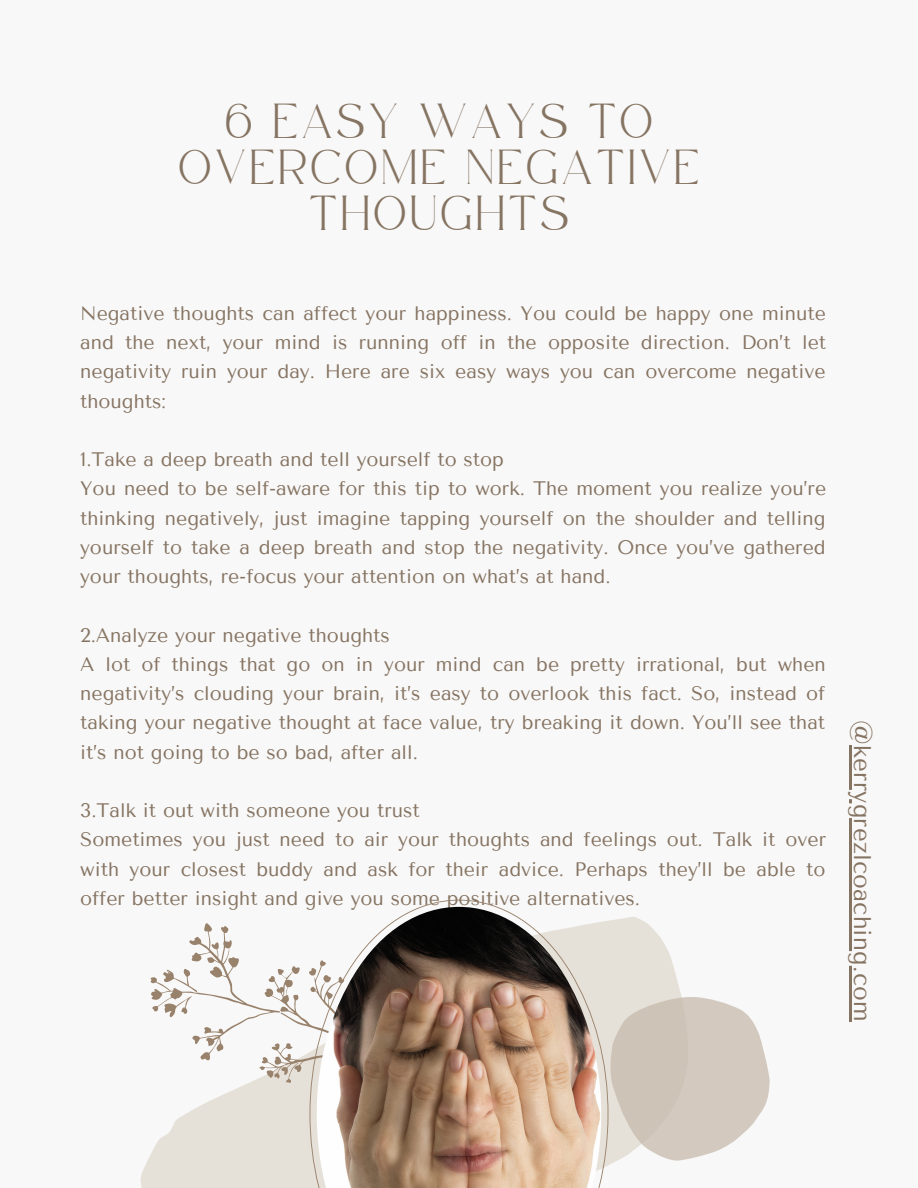
<style>
.page{position:relative;width:918px;height:1188px;background:#f8f8f8}
.page>*{position:absolute;margin:0;border:0;box-sizing:border-box;transform-origin:0 0}
.t1{font:24px/46.2px "Safira March";letter-spacing:.18em;color:#867462;text-align:center}
.t2{font:24px "Tenor Sans";letter-spacing:.01em;color:#867462}
.t3{font:19.5px/29.2px "Tenor Sans";color:#867462}
</style>
<div class="page">
<svg style="left:140px;top:899px;width:542px;height:289px;fill:#e6e1d8"></svg>
<svg style="left:610px;top:997px;width:160px;height:164px;background:#d8cfc6"></svg>
<svg style="left:140px;top:899px;width:319px;height:275px"></svg>
<svg style="left:309px;top:900px;width:300px;height:7px"></svg>
<img style="left:309px;top:907px;width:300px;height:281px">
<hr style="left:850px;top:745px;width:2px;height:277px;background:#867462">
<p class="t1" style="left:179px;top:107px;width:521px">6 EASY WAYS TO<br>OVERCOME NEGATIVE<br>THOUGHTS</p>
<p class="t3" style="left:80px;top:299px;width:748px;text-align:justify">Negative thoughts can affect your happiness. You could be happy one minute and the next, your mind is running off in the opposite direction. Don’t let negativity ruin your day. Here are six easy ways you can overcome negative thoughts:</p>
<p class="t3" style="left:80px;top:445px;width:748px">1.Take a deep breath and tell yourself to stop<br>You need to be self-aware for this tip to work. The moment you realize you’re thinking negatively, just imagine tapping yourself on the shoulder and telling yourself to take a deep breath and stop the negativity. Once you’ve gathered your thoughts, re-focus your attention on what’s at hand.</p>
<p class="t3" style="left:80px;top:621px;width:747px">2.Analyze your negative thoughts<br>A lot of things that go on in your mind can be pretty irrational, but when negativity’s clouding your brain, it’s easy to overlook this fact. So, instead of taking your negative thought at face value, try breaking it down. You’ll see that it’s not going to be so bad, after all.</p>
<p class="t3" style="left:80px;top:796px;width:748px">3.Talk it out with someone you trust<br>Sometimes you just need to air your thoughts and feelings out. Talk it over with your closest buddy and ask for their advice. Perhaps they’ll be able to offer better insight and give you some positive alternatives.</p>
<p class="t2" style="left:876px;top:720px;width:303px;rotate:90deg">@kerrygrezlcoaching.com</p>
</div>
